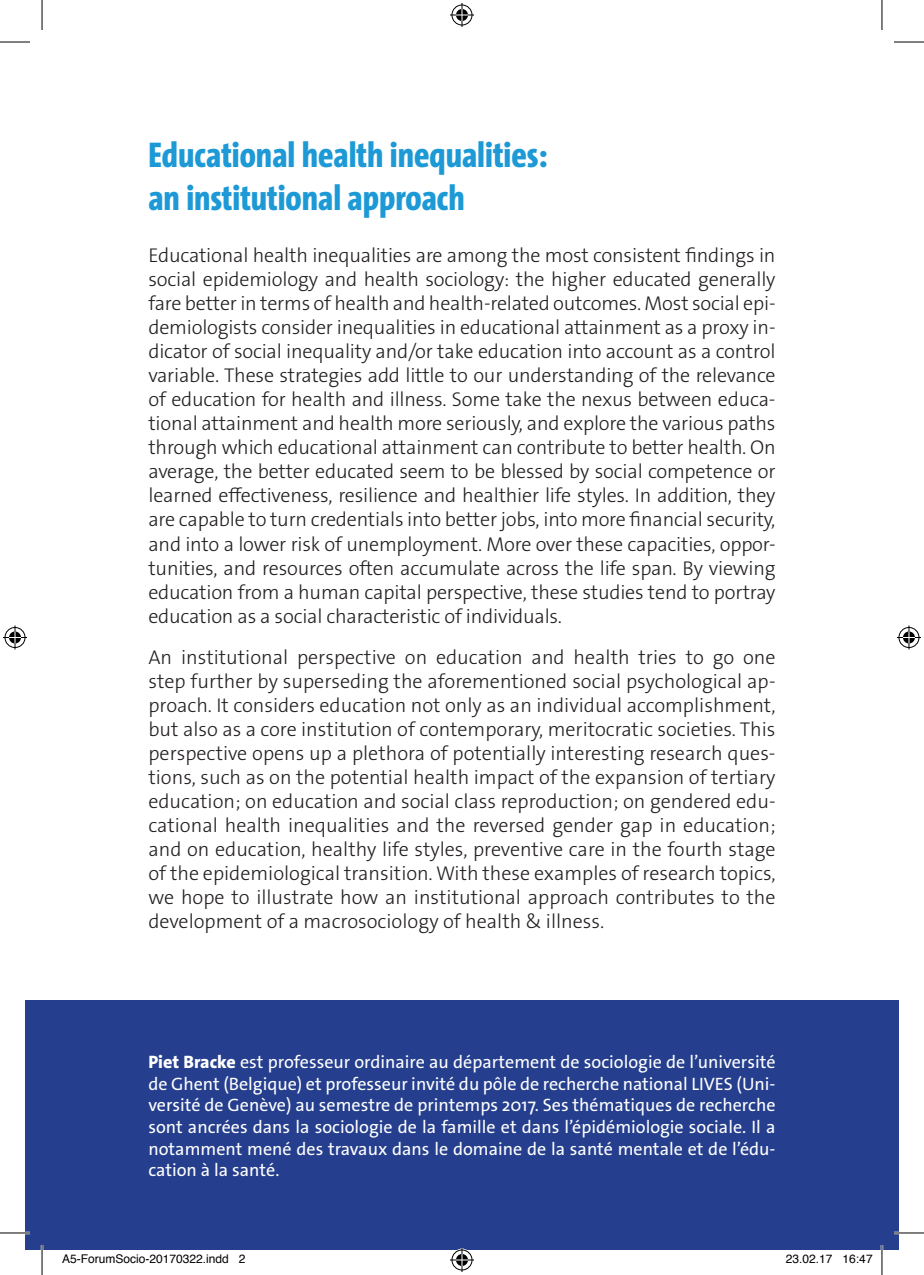
<style>
.page{position:relative;width:924px;height:1275px;background:#fff}
.page>*{position:absolute;margin:0;border:0;box-sizing:border-box;transform-origin:0 0}
.t1{font:800 36px/43.2px "The Sans Cd LF8";color:#1d99d6}
.t2{font:300 20px/24px "The Sans Os F";letter-spacing:-.01em;color:#231f20;text-align:justify}
.t3{font:18px/21.6px "The Sans Os F";color:#fff;text-align:justify}
.t4{font:12px "Helvetica";color:#000}
.s1{font-weight:800}
</style>
<div class="page">
<div style="left:25px;top:1000px;width:873px;height:250px;background:#253f8e"></div>
<hr style="left:0;top:1231px;width:30px;height:3px;background:#fff">
<hr style="left:893px;top:1231px;width:30px;height:3px;background:#fff">
<hr style="left:41px;top:1245px;width:2px;height:30px;background:#fff">
<hr style="left:880px;top:1245px;width:2px;height:30px;background:#fff">
<hr style="left:0;top:42px;width:30px;height:1px;background:#000">
<hr style="left:893px;top:42px;width:30px;height:1px;background:#000">
<hr style="left:0;top:1232px;width:30px;height:1px;background:#000">
<hr style="left:893px;top:1232px;width:30px;height:1px;background:#000">
<hr style="left:42px;top:0;width:1px;height:30px;background:#000">
<hr style="left:42px;top:1245px;width:1px;height:30px;background:#000">
<hr style="left:881px;top:0;width:1px;height:30px;background:#000">
<hr style="left:881px;top:1245px;width:1px;height:30px;background:#000">
<svg style="left:450px;top:3px;width:24px;height:24px"></svg>
<svg style="left:450px;top:1248px;width:24px;height:24px"></svg>
<svg style="left:3px;top:625px;width:24px;height:24px"></svg>
<svg style="left:897px;top:625px;width:23px;height:24px"></svg>
<h1 class="t1" style="left:148px;top:132px;width:400px">Educational health inequalities: an institutional approach</h1>
<p class="t2" style="left:148px;top:244px;width:628px">Educational health inequalities are among the most consistent findings in social epidemiology and health sociology: the higher educated generally fare better in terms of health and health-related outcomes. Most social epi&shy;demiologists consider inequalities in educational attainment as a proxy in&shy;dicator of social inequality and/or take education into account as a control variable. These strategies add little to our understanding of the relevance of education for health and illness. Some take the nexus between educa&shy;tional attainment and health more seriously, and explore the various paths through which educational attainment can contribute to better health. On average, the better educated seem to be blessed by social competence or learned effectiveness, resilience and healthier life styles. In addition, they are capable to turn credentials into better jobs, into more financial security, and into a lower risk of unemployment. More over these capacities, oppor&shy;tunities, and resources often accumulate across the life span. By viewing education from a human capital perspective, these studies tend to portray education as a social characteristic of individuals.</p>
<p class="t2" style="left:148px;top:645px;width:628px">An institutional perspective on education and health tries to go one step further by superseding the aforementioned social psychological ap&shy;proach. It considers education not only as an individual accomplishment, but also as a core institution of contemporary, meritocratic societies. This perspective opens up a plethora of potentially interesting research ques&shy;tions, such as on the potential health impact of the expansion of tertiary education; on education and social class reproduction; on gendered edu&shy;cational health inequalities and the reversed gender gap in education; and on education, healthy life styles, preventive care in the fourth stage of the epidemiological transition. With these examples of research topics, we hope to illustrate how an institutional approach contributes to the development of a macrosociology of health &amp; illness.</p>
<p class="t3" style="left:148px;top:1051px;width:628px"><span class="s1">Piet Bracke</span> est professeur ordinaire au département de sociologie de l’université de Ghent (Belgique) et professeur invité du pôle de recherche national LIVES (Uni&shy;versité de Genève) au semestre de printemps 2017. Ses thématiques de recherche sont ancrées dans la sociologie de la famille et dans l’épidémiologie sociale. Il a notamment mené des travaux dans le domaine de la santé mentale et de l’édu&shy;cation à la santé.</p>
<p class="t4" style="left:62px;top:1249px;width:185px">A5-ForumSocio-20170322.indd 2</p>
<p class="t4" style="left:785px;top:1249px;width:88px">23.02.17 16:47</p>
</div>
